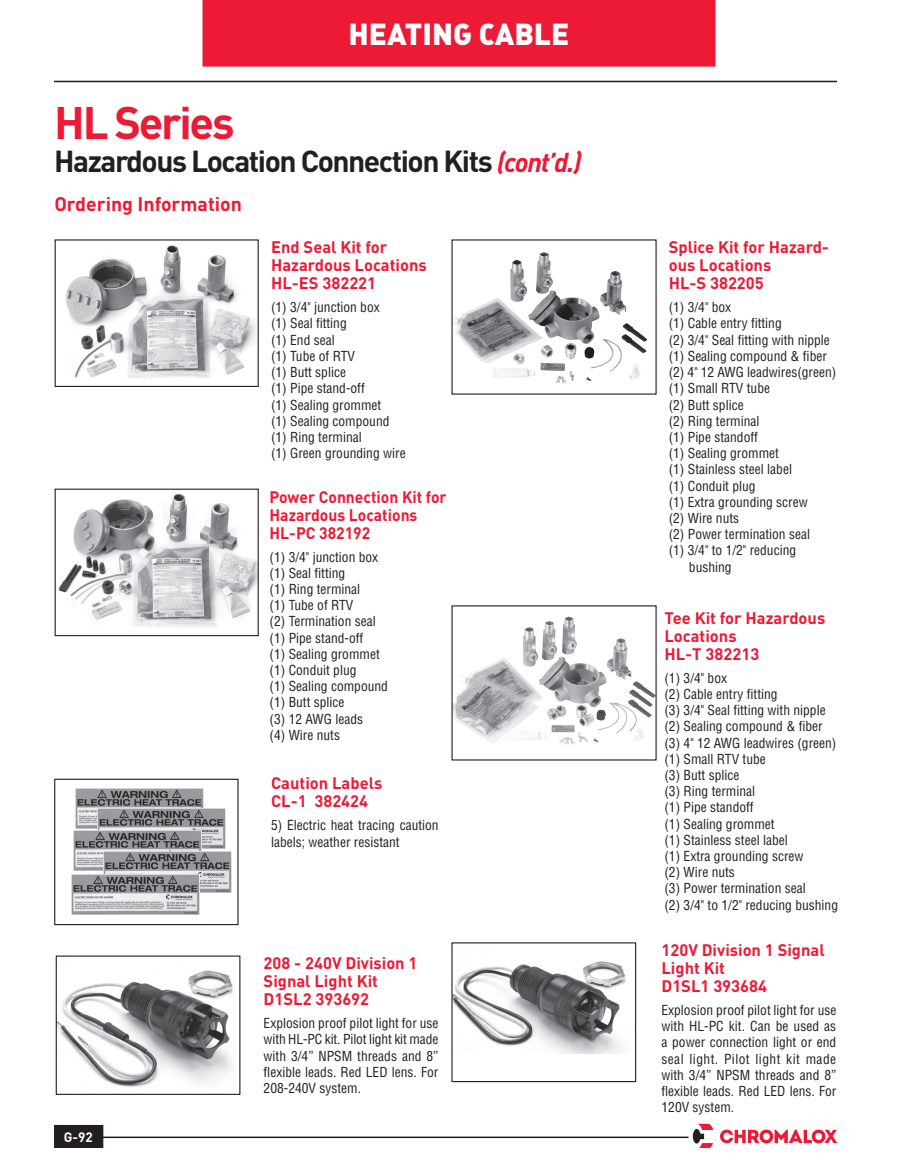
<style>
.page{position:relative;width:918px;height:1175px;background:#fff}
.page>*{position:absolute;margin:0;border:0;box-sizing:border-box;transform-origin:0 0}
.t1{font:700 45px "DIN";letter-spacing:-.05em;color:#ed1a36}
.t2{font:700 30px "DIN";letter-spacing:-.05em;color:#231f20}
.t3{font:30px "DIN Black Alternate";color:#fff}
.t4{font:700 19.5px "DIN";color:#ed1a36}
.t5{font:700 16.5px/18px "DIN";color:#ed1a36}
.t6{font:700 16.5px/18px "DIN";color:#ed1a36;scale:.95 1}
.t7{font:condensed 13.5px/16.2px "Helvetica";color:#231f20}
.t8{font:700 13.5px "DIN";color:#fff}
.s1{font-style:italic;font-size:27px;color:#ed1a36}
</style>
<div class="page">
<div style="left:55px;top:1125px;width:48px;height:22px;background:#231f20"></div>
<div style="left:54px;top:1124px;width:49px;height:24px;border:2px solid #231f20"></div>
<hr style="left:54px;top:81px;width:783px;height:1px;background:#231f20">
<hr style="left:99px;top:1136px;width:589px;height:2px;background:#231f20">
<div style="left:202px;top:0;width:514px;height:67px;background:#ed1a36"></div>
<svg style="left:720px;top:1129px;width:117px;height:15px"></svg>
<svg style="left:693px;top:1123px;width:20px;height:24px"></svg>
<img style="left:66px;top:245px;width:191px;height:133px">
<div style="left:55px;top:239px;width:204px;height:148px;border:1px solid #231f20"></div>
<img style="left:58px;top:494px;width:199px;height:133px">
<div style="left:55px;top:488px;width:204px;height:148px;border:1px solid #231f20"></div>
<img style="left:454px;top:252px;width:193px;height:115px">
<img style="left:454px;top:616px;width:201px;height:128px">
<img style="left:453px;top:961px;width:173px;height:92px">
<div style="left:451px;top:942px;width:185px;height:140px;border:1px solid #231f20"></div>
<img style="left:76px;top:788px;width:127px;height:40px">
<img style="left:98px;top:808px;width:128px;height:41px">
<img style="left:74px;top:830px;width:127px;height:41px">
<img style="left:104px;top:852px;width:128px;height:40px">
<img style="left:71px;top:874px;width:128px;height:40px">
<div style="left:54px;top:778px;width:185px;height:147px;border:1px solid #231f20"></div>
<img style="left:58px;top:970px;width:175px;height:117px">
<h2 class="t3" style="left:348px;top:14px;width:223px">HEATING CABLE</h2>
<h1 class="t1" style="left:54px;top:93px;width:182px">HL Series</h1>
<h2 class="t2" style="left:54px;top:142px;width:529px">Hazardous Location Connection Kits <span class="s1">(cont’d.)</span></h2>
<h3 class="t4" style="left:54px;top:191px;width:189px">Ordering Information</h3>
<p class="t5" style="left:271px;top:238px;width:157px">End Seal Kit for<br>Hazardous Locations<br>HL-ES 382221</p>
<p class="t7" style="left:271px;top:299px;width:136px">(1) 3/4" junction box<br>(1) Seal fitting<br>(1) End seal<br>(1) Tube of RTV<br>(1) Butt splice<br>(1) Pipe stand-off<br>(1) Sealing grommet<br>(1) Sealing compound (1) Ring terminal<br>(1) Green grounding wire</p>
<p class="t6" style="left:270px;top:487px;width:188px">Power Connection Kit for<br>Hazardous Locations<br>HL-PC 382192</p>
<p class="t7" style="left:270px;top:548px;width:120px">(1) 3/4" junction box (1) Seal fitting<br>(1) Ring terminal<br>(1) Tube of RTV<br>(2) Termination seal (1) Pipe stand-off<br>(1) Sealing grommet (1) Conduit plug<br>(1) Sealing compound (1) Butt splice<br>(3) 12 AWG leads<br>(4) Wire nuts</p>
<p class="t5" style="left:271px;top:773px;width:113px">Caution Labels<br>CL-1 382424</p>
<p class="t7" style="left:271px;top:817px;width:169px">5) Electric heat tracing caution labels; weather resistant</p>
<p class="t8" style="left:64px;top:1128px;width:31px">G-92</p>
<p class="t5" style="left:264px;top:953px;width:155px">208 - 240V Division 1<br>Signal Light Kit<br>D1SL2 393692</p>
<p class="t7" style="left:264px;top:1015px;width:176px;text-align:justify">Explosion proof pilot light for use with HL-PC kit. Pilot light kit made with 3/4” NPSM threads and 8” flexible leads. Red LED lens. For 208-240V system.</p>
<p class="t5" style="left:669px;top:238px;width:162px">Splice Kit for Hazard&shy;ous Locations<br>HL-S 382205</p>
<p class="t7" style="left:669px;top:299px;width:64px">(1) 3/4" box</p>
<p class="t7" style="left:669px;top:315px;width:115px">(1) Cable entry fitting</p>
<p class="t7" style="left:669px;top:331px;width:163px">(2) 3/4" Seal fitting with nipple</p>
<p class="t7" style="left:669px;top:347px;width:160px">(1) Sealing compound &amp; fiber</p>
<p class="t7" style="left:669px;top:364px;width:169px">(2) 4" 12 AWG leadwires(green)</p>
<p class="t7" style="left:669px;top:380px;width:103px">(1) Small RTV tube</p>
<p class="t7" style="left:669px;top:396px;width:76px">(2) Butt splice</p>
<p class="t7" style="left:669px;top:412px;width:92px">(2) Ring terminal</p>
<p class="t7" style="left:669px;top:428px;width:91px">(1) Pipe standoff</p>
<p class="t7" style="left:669px;top:445px;width:112px">(1) Sealing grommet</p>
<p class="t7" style="left:669px;top:461px;width:125px">(1) Stainless steel label</p>
<p class="t7" style="left:669px;top:477px;width:88px">(1) Conduit plug</p>
<p class="t7" style="left:669px;top:493px;width:141px">(1) Extra grounding screw</p>
<p class="t7" style="left:669px;top:509px;width:72px">(2) Wire nuts</p>
<p class="t7" style="left:669px;top:526px;width:143px">(2) Power termination seal</p>
<p class="t7" style="left:669px;top:542px;width:129px">(1) 3/4" to 1/2" reducing</p>
<p class="t7" style="left:689px;top:558px;width:44px">bushing</p>
<p class="t5" style="left:664px;top:608px;width:162px">Tee Kit for Hazardous<br>Locations<br>HL-T 382213</p>
<p class="t7" style="left:664px;top:669px;width:175px">(1) 3/4" box<br>(2) Cable entry fitting<br>(3) 3/4" Seal fitting with nipple (2) Sealing compound &amp; fiber (3) 4" 12 AWG leadwires (green) (1) Small RTV tube<br>(3) Butt splice<br>(3) Ring terminal<br>(1) Pipe standoff<br>(1) Sealing grommet<br>(1) Stainless steel label<br>(1) Extra grounding screw<br>(2) Wire nuts<br>(3) Power termination seal<br>(2) 3/4" to 1/2" reducing bushing</p>
<p class="t5" style="left:662px;top:940px;width:165px">120V Division 1 Signal<br>Light Kit<br>D1SL1 393684</p>
<p class="t7" style="left:662px;top:1001px;width:176px;text-align:justify">Explosion proof pilot light for use with HL-PC kit. Can be used as a power connection light or end seal light. Pilot light kit made with 3/4” NPSM threads and 8” flexible leads. Red LED lens. For 120V system.</p>
</div>
